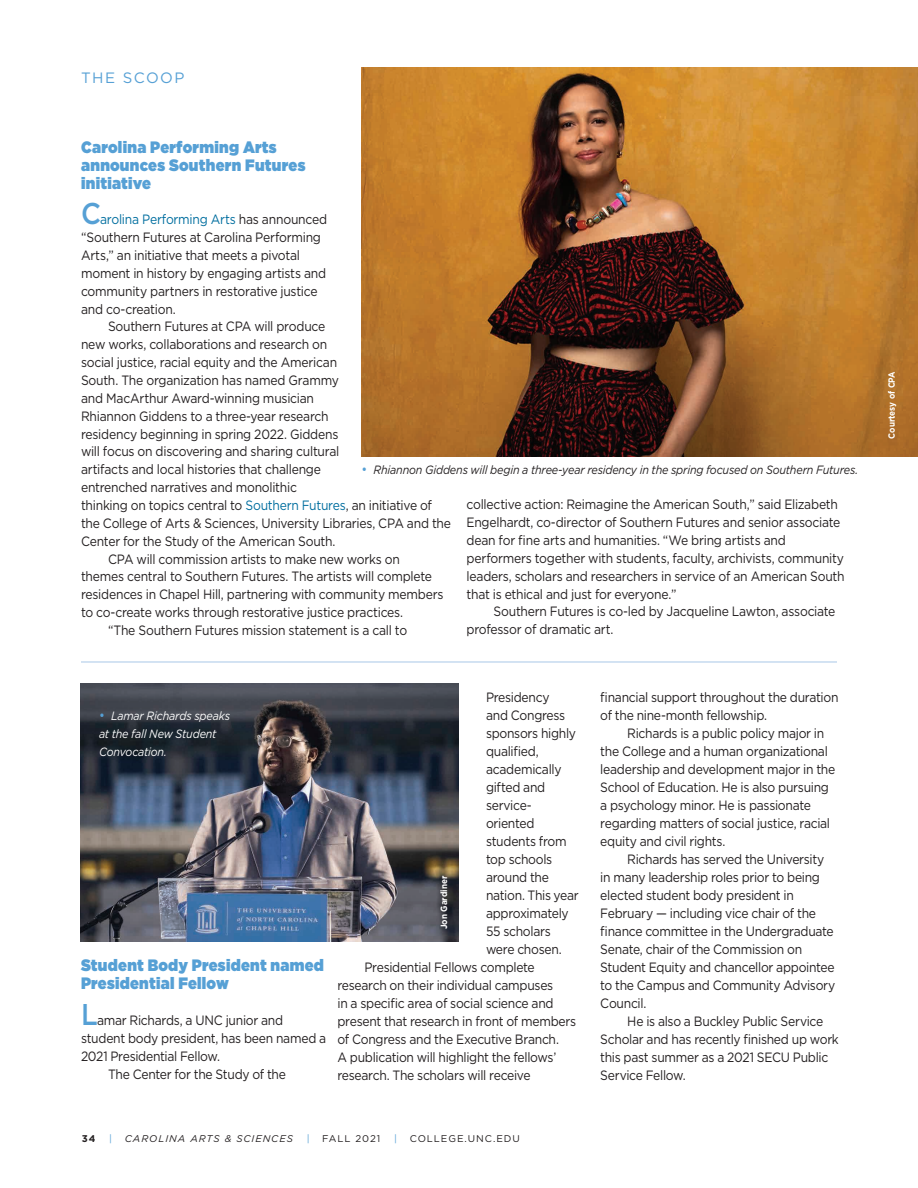
<style>
.page{position:relative;width:918px;height:1188px;background:#fff}
.page>*{position:absolute;margin:0;border:0;box-sizing:border-box;transform-origin:0 0}
.t1{font:500 30px "Gotham";color:#56a0d5;scale:.9 1}
.t2{font:900 16.5px/17.9px "Gotham";letter-spacing:.02em;color:#56a0d5;scale:.9 1}
.t3{font:15px "Gotham";letter-spacing:.1em;color:#56a0d5}
.t4{font:13.5px/18px "Gotham";letter-spacing:-.02em;color:#231f20;scale:.9 1}
.t5{font:italic 12px "Gotham";letter-spacing:-.015em;color:#231f20;scale:.9 1}
.t6{font:italic 12px/18px "Gotham";letter-spacing:-.015em;color:#fff;scale:.9 1}
.t7{font:9.75px "Gotham";letter-spacing:.1em;color:#231f20}
.t8{font:italic 9.75px "Gotham";letter-spacing:.1em;color:#231f20}
.t9{font:9.75px "Gotham";color:#56a0d5}
.t10{font:700 9.75px "Gotham";color:#231f20}
.t11{font:700 9px "Gotham";color:#fff;scale:.9 1}
.s1{color:#006e9f}
.s2{font-style:normal;font-size:13.5px;color:#56a0d5}
</style>
<div class="page">
<hr style="left:81px;top:662px;width:756px;height:1px;background:#a8c8e7">
<img style="left:361px;top:68px;width:557px;height:389px">
<img style="left:80px;top:684px;width:379px;height:258px">
<p class="t3" style="left:81px;top:68px;width:105px">THE SCOOP</p>
<p class="t2" style="left:81px;top:138px;width:251px">Carolina Performing Arts announces Southern Futures</p>
<p class="t2" style="left:81px;top:174px;width:79px">initiative</p>
<p class="t1" style="left:81px;top:194px;width:24px">C</p>
<p class="t4" style="left:81px;top:210px;width:275px;text-indent:19px"><span class="s1">arolina Performing Arts</span> has announced “Southern Futures at Carolina Performing Arts,” an initiative that meets a pivotal moment in history by engaging artists and community partners in restorative justice and co-creation.</p>
<p class="t4" style="left:81px;top:317px;width:413px;text-indent:27px">Southern Futures at CPA will produce<br>new works, collaborations and research on<br>social justice, racial equity and the American<br>South. The organization has named Grammy<br>and MacArthur Award-winning musician<br>Rhiannon Giddens to a three-year research<br>residency beginning in spring 2022. Giddens<br>will focus on discovering and sharing cultural<br>artifacts and local histories that challenge<br>entrenched narratives and monolithic<br>thinking on topics central to <span class="s1">Southern Futures</span>, an initiative of the College of Arts &amp; Sciences, University Libraries, CPA and the Center for the Study of the American South.</p>
<p class="t4" style="left:81px;top:550px;width:404px;text-indent:27px">CPA will commission artists to make new works on themes central to Southern Futures. The artists will complete residences in Chapel Hill, partnering with community members to co-create works through restorative justice practices.</p>
<p class="t4" style="left:108px;top:621px;width:334px">“The Southern Futures mission statement is a call to</p>
<p class="t5" style="left:361px;top:463px;width:554px"><span class="s2">•</span> Rhiannon Giddens will begin a three-year residency in the spring focused on Southern Futures.</p>
<p class="t4" style="left:467px;top:495px;width:422px">collective action: Reimagine the American South,” said Elizabeth Engelhardt, co-director of Southern Futures and senior associate dean for fine arts and humanities. “We bring artists and performers together with students, faculty, archivists, community leaders, scholars and researchers in service of an American South that is ethical and just for everyone.”</p>
<p class="t4" style="left:467px;top:602px;width:411px;text-indent:27px">Southern Futures is co-led by Jacqueline Lawton, associate professor of dramatic art.</p>
<p class="t6" style="left:99px;top:706px;width:147px"><span class="s2">•</span> Lamar Richards speaks at the fall New Student<br>Convocation.</p>
<p class="t2" style="left:81px;top:955px;width:271px">Student Body President named<br>Presidential Fellow</p>
<p class="t1" style="left:81px;top:994px;width:20px">L</p>
<p class="t4" style="left:81px;top:1011px;width:274px;text-indent:16px">amar Richards, a UNC junior and student body president, has been named a<br>2021 Presidential Fellow.</p>
<p class="t4" style="left:108px;top:1065px;width:199px">The Center for the Study of the</p>
<p class="t4" style="left:486px;top:688px;width:105px">Presidency<br>and Congress sponsors highly qualified, academically gifted and service&shy;oriented students from top schools around the nation. This year approximately<br>55 scholars were chosen.</p>
<p class="t4" style="left:338px;top:958px;width:267px;text-indent:27px">Presidential Fellows complete research on their individual campuses<br>in a specific area of social science and present that research in front of members of Congress and the Executive Branch.<br>A publication will highlight the fellows’ research. The scholars will receive</p>
<p class="t11" style="left:439px;top:929px;width:61px;rotate:-90deg">Jon Gardiner</p>
<p class="t10" style="left:82px;top:1133px;width:15px">34</p>
<p class="t9" style="left:109px;top:1132px;width:4px">|</p>
<p class="t8" style="left:125px;top:1132px;width:170px">CAROLINA ARTS &amp; SCIENCES</p>
<p class="t9" style="left:307px;top:1132px;width:4px">|</p>
<p class="t7" style="left:322px;top:1132px;width:60px">FALL 2021</p>
<p class="t9" style="left:394px;top:1132px;width:4px">|</p>
<p class="t7" style="left:410px;top:1132px;width:112px">COLLEGE.UNC.EDU</p>
<p class="t4" style="left:600px;top:688px;width:266px">financial support throughout the duration of the nine-month fellowship.</p>
<p class="t4" style="left:600px;top:724px;width:263px;text-indent:27px">Richards is a public policy major in the College and a human organizational leadership and development major in the School of Education. He is also pursuing a psychology minor. He is passionate regarding matters of social justice, racial equity and civil rights.</p>
<p class="t4" style="left:600px;top:850px;width:263px;text-indent:27px">Richards has served the University in many leadership roles prior to being elected student body president in February — including vice chair of the finance committee in the Undergraduate Senate, chair of the Commission on Student Equity and chancellor appointee to the Campus and Community Advisory Council.</p>
<p class="t4" style="left:600px;top:1012px;width:267px;text-indent:27px">He is also a Buckley Public Service<br>Scholar and has recently finished up work this past summer as a 2021 SECU Public<br>Service Fellow.</p>
<p class="t11" style="left:886px;top:439px;width:76px;rotate:-90deg">Courtesy of CPA</p>
</div>
